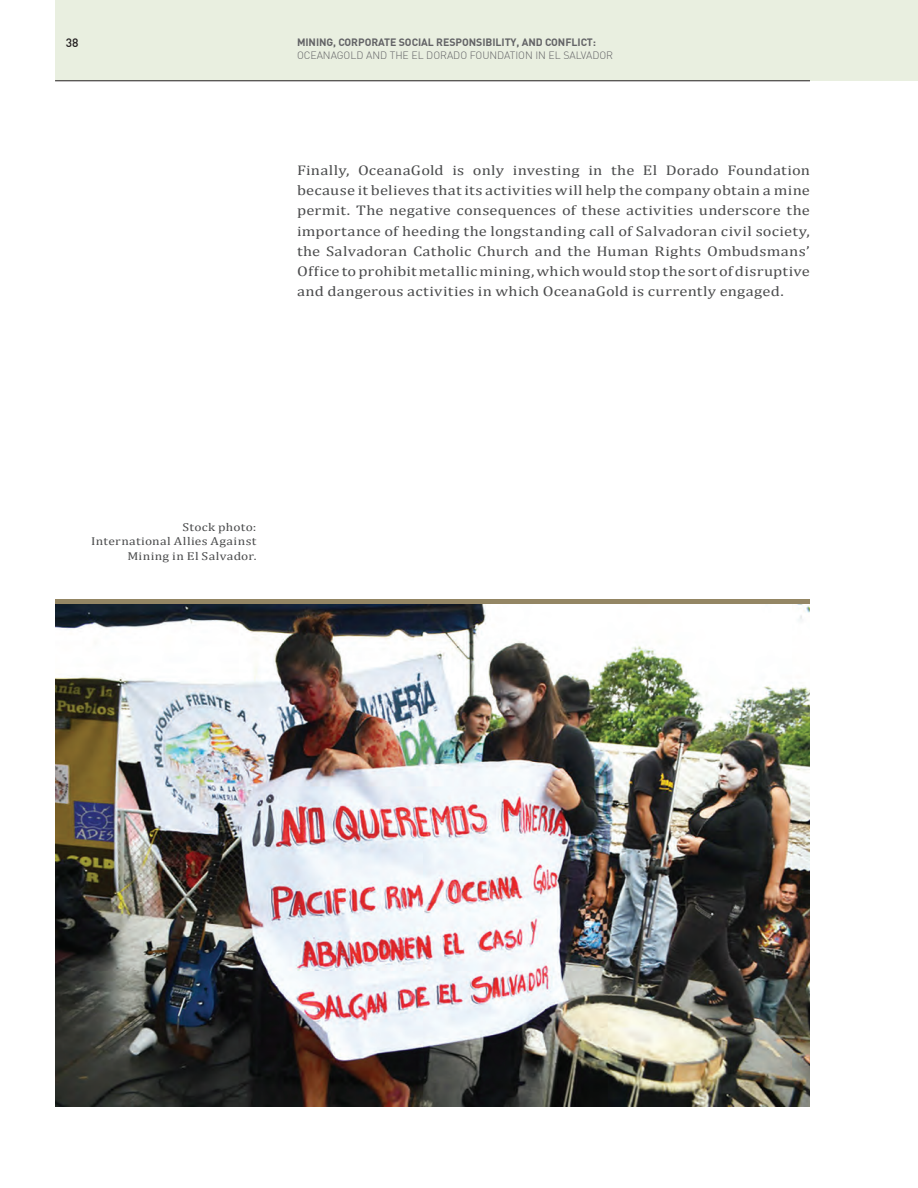
<style>
.page{position:relative;width:918px;height:1188px;background:#fff}
.page>*{position:absolute;margin:0;border:0;box-sizing:border-box;transform-origin:0 0}
.t1{font:14.1px/20.2px "Cambria";letter-spacing:.015em;color:#4b4c4d;text-align:justify;scale:1.18 1}
.t2{font:500 12px "DIN Pro";color:#231f20}
.t3{font:11.55px/14.2px "Cambria";letter-spacing:.025em;color:#4b4c4d;text-align:right;scale:1.18 1}
.t4{font:700 10.5px "DIN Pro";letter-spacing:-.005em;color:#636366}
.t5{font:300 10.5px "DIN Pro";letter-spacing:-.005em;color:#636366}
</style>
<div class="page">
<div style="left:55px;top:0;width:863px;height:81px;background:#e9efe0"></div>
<hr style="left:55px;top:80px;width:755px;height:1px;background:#231f20">
<img style="left:55px;top:604px;width:755px;height:503px">
<hr style="left:55px;top:600px;width:755px;height:4px;background:#948664">
<p class="t2" style="left:66px;top:35px;width:14px">38</p>
<p class="t4" style="left:297px;top:35px;width:301px">MINING, CORPORATE SOCIAL RESPONSIBILITY, AND CONFLICT:</p>
<p class="t5" style="left:297px;top:49px;width:318px">OCEANAGOLD AND THE EL DORADO FOUNDATION IN EL SALVADOR</p>
<p class="t1" style="left:297px;top:160px;width:436px">Finally, OceanaGold is only investing in the El Dorado Foundation because it believes that its activities will help the company obtain a mine permit. The negative consequences of these activities underscore the importance of heeding the longstanding call of Salvadoran civil society, the Salvadoran Catholic Church and the Human Rights Ombudsmans’ Office to prohibit metallic mining, which would stop the sort of disruptive and dangerous activities in which OceanaGold is currently engaged.</p>
<p class="t3" style="left:183px;top:520px;width:64px">Stock photo:</p>
<p class="t3" style="left:91px;top:534px;width:142px">International Allies Against<br>Mining in El Salvador.</p>
</div>
